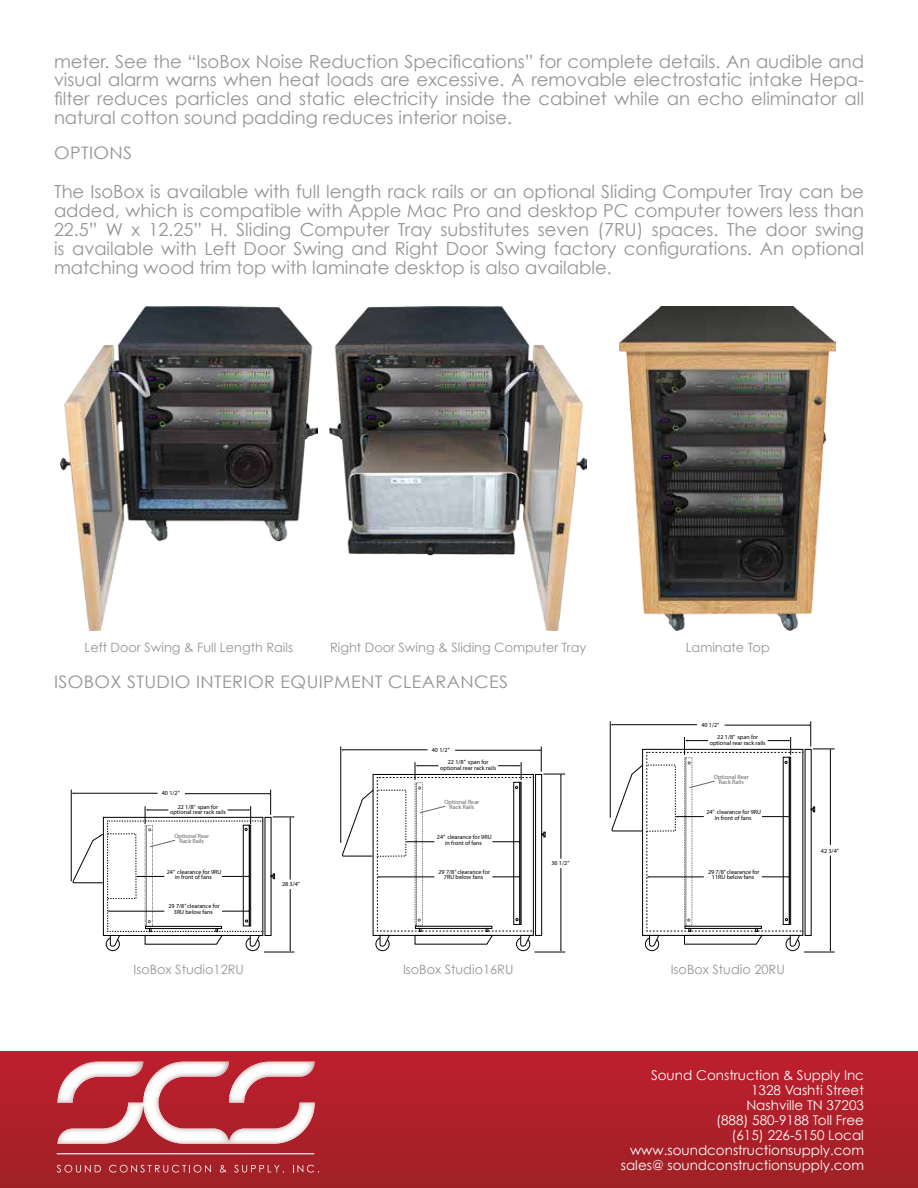
<style>
.page{position:relative;width:918px;height:1188px;background:#fff}
.page>*{position:absolute;margin:0;border:0;box-sizing:border-box;transform-origin:0 0}
.t1{font:18px/18.9px "Century Gothic";color:#939598;text-align:justify}
.t2{font:17.25px "Century Gothic";letter-spacing:.02em;color:#939598;scale:1.04 1}
.t3{font:13.5px/15px "Century Gothic";color:#fff;text-align:right}
.t4{font:12.9px "Century Gothic";color:#939598}
.t5{font:6.15px/5.2px "Myriad Pro";color:#000;text-align:center}
.t6{font:6.15px/5.2px "Myriad Pro";color:#666;text-align:center}
</style>
<div class="page">
<div style="left:0;top:1051px;width:918px;height:137px;background:linear-gradient(to bottom,#bf1f2e,#9f2126)"></div>
<svg style="left:57px;top:1165px;width:44px;height:8px"></svg>
<svg style="left:109px;top:1165px;width:102px;height:8px"></svg>
<svg style="left:220px;top:1165px;width:7px;height:8px"></svg>
<svg style="left:234px;top:1165px;width:50px;height:8px"></svg>
<svg style="left:293px;top:1165px;width:26px;height:8px"></svg>
<hr style="left:57px;top:1153px;width:257px;height:1px;background:#fff">
<svg style="left:58px;top:1062px;width:257px;height:82px"></svg>
<img style="left:60px;top:306px;width:257px;height:216px">
<img style="left:330px;top:306px;width:257px;height:324px">
<hr style="left:71px;top:790px;width:1px;height:91px;background:#050505">
<hr style="left:264px;top:952px;width:30px;height:1px;background:#000">
<svg style="left:72px;top:379px;width:222px;height:573px"></svg>
<hr style="left:535px;top:952px;width:30px;height:1px;background:#000">
<svg style="left:341px;top:746px;width:224px;height:206px"></svg>
<hr style="left:610px;top:721px;width:1px;height:97px;background:#050505">
<hr style="left:804px;top:952px;width:31px;height:1px;background:#000">
<svg style="left:611px;top:721px;width:224px;height:231px"></svg>
<img style="left:620px;top:306px;width:216px;height:324px">
<p class="t1" style="left:54px;top:51px;width:812px">meter. See the “IsoBox Noise Reduction Specifications” for complete details. An audible and visual alarm warns when heat loads are excessive. A removable electrostatic intake Hepa&shy;filter reduces particles and static electricity inside the cabinet while an echo eliminator all natural cotton sound padding reduces interior noise.</p>
<p class="t2" style="left:54px;top:143px;width:77px">OPTIONS</p>
<p class="t1" style="left:54px;top:182px;width:812px">The IsoBox is available with full length rack rails or an optional Sliding Computer Tray can be added, which is compatible with Apple Mac Pro and desktop PC computer towers less than 22.5” W x 12.25” H. Sliding Computer Tray substitutes seven (7RU) spaces. The door swing is available with Left Door Swing and Right Door Swing factory configurations. An optional matching wood trim top with laminate desktop is also available.</p>
<p class="t4" style="left:84px;top:640px;width:210px">Left Door Swing &amp; Full Length Rails</p>
<p class="t4" style="left:330px;top:640px;width:258px">Right Door Swing &amp; Sliding Computer Tray</p>
<p class="t4" style="left:686px;top:640px;width:86px">Laminate Top</p>
<p class="t2" style="left:54px;top:671px;width:438px">ISOBOX STUDIO INTERIOR EQUIPMENT CLEARANCES</p>
<p class="t5" style="left:162px;top:790px;width:20px">40 1/2”</p>
<p class="t5" style="left:170px;top:804px;width:57px">22 1/8” span for optional rear rack rails</p>
<p class="t6" style="left:174px;top:833px;width:36px">Optional Rear<br>Rack Rails</p>
<p class="t5" style="left:167px;top:869px;width:56px">24” clearance for 9RU in front of fans</p>
<p class="t5" style="left:168px;top:904px;width:53px">29 7/8” clearance for<br>3RU below fans</p>
<p class="t5" style="left:282px;top:881px;width:20px">28 3/4”</p>
<p class="t5" style="left:432px;top:747px;width:20px">40 1/2”</p>
<p class="t5" style="left:440px;top:760px;width:58px">22 1/8” span for optional rear rack rails</p>
<p class="t6" style="left:444px;top:799px;width:36px">Optional Rear<br>Rack Rails</p>
<p class="t5" style="left:437px;top:835px;width:56px">24” clearance for 9RU in front of fans</p>
<p class="t5" style="left:439px;top:869px;width:53px">29 7/8” clearance for<br>7RU below fans</p>
<p class="t5" style="left:551px;top:860px;width:20px">36 1/2”</p>
<p class="t5" style="left:701px;top:722px;width:20px">40 1/2”</p>
<p class="t5" style="left:710px;top:735px;width:58px">22 1/8” span for optional rear rack rails</p>
<p class="t6" style="left:714px;top:774px;width:36px">Optional Rear<br>Rack Rails</p>
<p class="t5" style="left:706px;top:809px;width:56px">24” clearance for 9RU in front of fans</p>
<p class="t5" style="left:708px;top:869px;width:53px">29 7/8” clearance for<br>11RU below fans</p>
<p class="t4" style="left:134px;top:962px;width:112px">IsoBox Studio12RU</p>
<p class="t4" style="left:403px;top:962px;width:112px">IsoBox Studio16RU</p>
<p class="t4" style="left:671px;top:962px;width:115px">IsoBox Studio 20RU</p>
<p class="t5" style="left:821px;top:848px;width:20px">42 3/4”</p>
<p class="t3" style="left:621px;top:1067px;width:245px">Sound Construction &amp; Supply Inc<br>1328 Vashti Street<br>Nashville TN 37203<br>(888) 580-9188 Toll Free<br>(615) 226-5150 Local www.soundconstructionsupply.com sales@ soundconstructionsupply.com</p>
</div>
